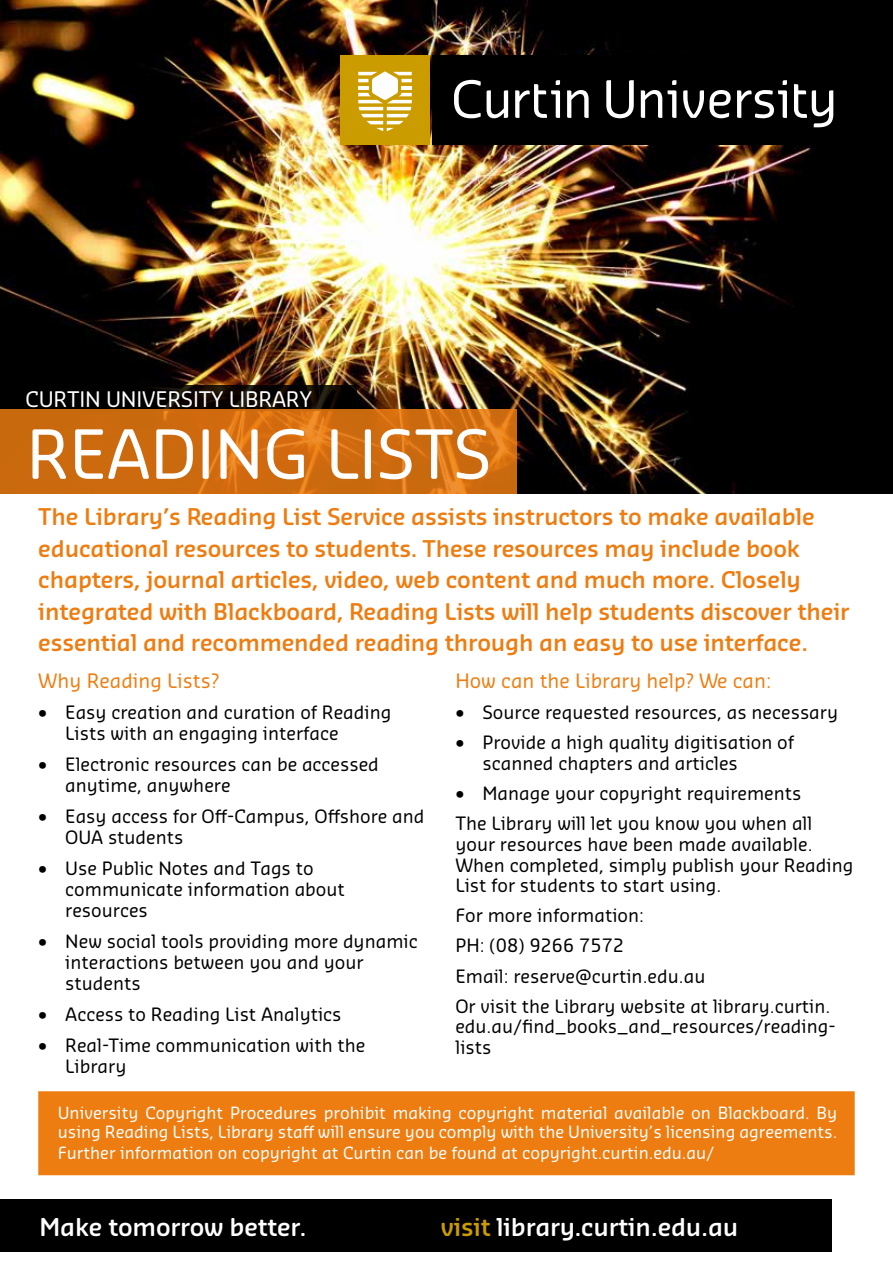
<style>
.page{position:relative;width:893px;height:1263px;background:#fff}
.page>*{position:absolute;margin:0;border:0;box-sizing:border-box;transform-origin:0 0}
.t1{font:66px "Sansa Soft Pro";letter-spacing:-.01em;color:#fff}
.t2{font:600 24px "Sansa Soft Pro";letter-spacing:-.01em;color:#fff}
.t3{font:600 22.5px/31.5px "Sansa Soft Pro";letter-spacing:-.01em;color:#ee7d11}
.t4{font:21px "Sansa Soft Pro";letter-spacing:-.01em;color:#fff}
.t5{font:19.5px "Sansa Soft Pro";color:#ee7d11}
.t6{font:18px/20.7px "Sansa Soft Pro";color:#000}
.t7{font:16.5px/19px "Sansa Soft Pro";color:#fff}
.t8{font:600 13.5px "Sansa Soft Pro";letter-spacing:-.01em;color:#fff}
.s1{color:#ca9c00}
</style>
<div class="page">
<img style="left:1px;top:0;width:892px;height:493px">
<div style="left:340px;top:55px;width:90px;height:90px;background:#ca9c00"></div>
<svg style="left:358px;top:71px;width:54px;height:60px"></svg>
<div style="left:433px;top:55px;width:460px;height:90px;background:#000"></div>
<svg style="left:606px;top:80px;width:28px;height:38px"></svg>
<svg style="left:683px;top:90px;width:48px;height:28px"></svg>
<svg style="left:794px;top:84px;width:39px;height:43px"></svg>
<svg style="left:737px;top:80px;width:50px;height:38px"></svg>
<svg style="left:641px;top:80px;width:35px;height:38px"></svg>
<svg style="left:487px;top:90px;width:21px;height:28px"></svg>
<svg style="left:515px;top:80px;width:45px;height:38px"></svg>
<svg style="left:567px;top:90px;width:22px;height:28px"></svg>
<svg style="left:454px;top:80px;width:27px;height:38px"></svg>
<svg style="left:0;top:385px;width:356px;height:24px;background:#070402"></svg>
<svg style="left:0;top:409px;width:517px;height:84px;background:#d06d10"></svg>
<div style="left:0;top:1199px;width:832px;height:53px;background:#000"></div>
<div style="left:38px;top:1091px;width:817px;height:84px;background:#ee7d11;border:2px solid #ee7d11"></div>
<p class="t4" style="left:25px;top:385px;width:288px">CURTIN UNIVERSITY LIBRARY</p>
<h1 class="t1" style="left:26px;top:411px;width:467px">READING LISTS</h1>
<p class="t3" style="left:38px;top:500px;width:813px">The Library’s Reading List Service assists instructors to make available educational resources to students. These resources may include book chapters, journal articles, video, web content and much more. Closely integrated with Blackboard, Reading Lists will help students discover their essential and recommended reading through an easy to use interface.</p>
<p class="t5" style="left:38px;top:668px;width:183px">Why Reading Lists?</p>
<p class="t6" style="left:65px;top:702px;width:328px;text-indent:-27px">• Easy creation and curation of Reading<br>Lists with an engaging interface</p>
<p class="t6" style="left:65px;top:754px;width:315px;text-indent:-27px">• Electronic resources can be accessed anytime, anywhere</p>
<p class="t6" style="left:65px;top:806px;width:361px;text-indent:-27px">• Easy access for Off-Campus, Offshore and<br>OUA students</p>
<p class="t6" style="left:65px;top:858px;width:281px;text-indent:-27px">• Use Public Notes and Tags to communicate information about resources</p>
<p class="t6" style="left:65px;top:930px;width:354px;text-indent:-27px">• New social tools providing more dynamic interactions between you and your students</p>
<p class="t6" style="left:38px;top:1003px;width:305px">• Access to Reading List Analytics</p>
<p class="t6" style="left:65px;top:1035px;width:302px;text-indent:-27px">• Real-Time communication with the<br>Library</p>
<p class="t5" style="left:455px;top:668px;width:317px">How can the Library help? We can:</p>
<p class="t6" style="left:455px;top:702px;width:384px">• Source requested resources, as necessary</p>
<p class="t6" style="left:482px;top:732px;width:313px;text-indent:-27px">• Provide a high quality digitisation of scanned chapters and articles</p>
<p class="t6" style="left:455px;top:778px;width:359px;line-height:30px">• Manage your copyright requirements<br>The Library will let you know you when all</p>
<p class="t6" style="left:455px;top:833px;width:399px">your resources have been made available.<br>When completed, simply publish your Reading<br>List for students to start using.</p>
<p class="t6" style="left:455px;top:900px;width:376px;line-height:30px">For more information:<br>PH: (08) 9266 7572<br>Email: reserve@curtin.edu.au<br>Or visit the Library website at library.curtin.</p>
<p class="t6" style="left:455px;top:1016px;width:382px">edu.au/find_books_and_resources/reading&shy;lists</p>
<p class="t7" style="left:58px;top:1103px;width:781px">University Copyright Procedures prohibit making copyright material available on Blackboard. By using Reading Lists, Library staff will ensure you comply with the University’s licensing agreements.</p>
<p class="t7" style="left:58px;top:1142px;width:658px">Further information on copyright at Curtin can be found at copyright.curtin.edu.au/</p>
<h2 class="t2" style="left:40px;top:1211px;width:269px">Make tomorrow better.</h2>
<h2 class="t2" style="left:441px;top:1211px;width:299px"><span class="s1">visit</span> library.curtin.edu.au</h2>
<p class="t8" style="left:486px;top:1223px;width:191px">email reserve@curtin.edu.au</p>
</div>
